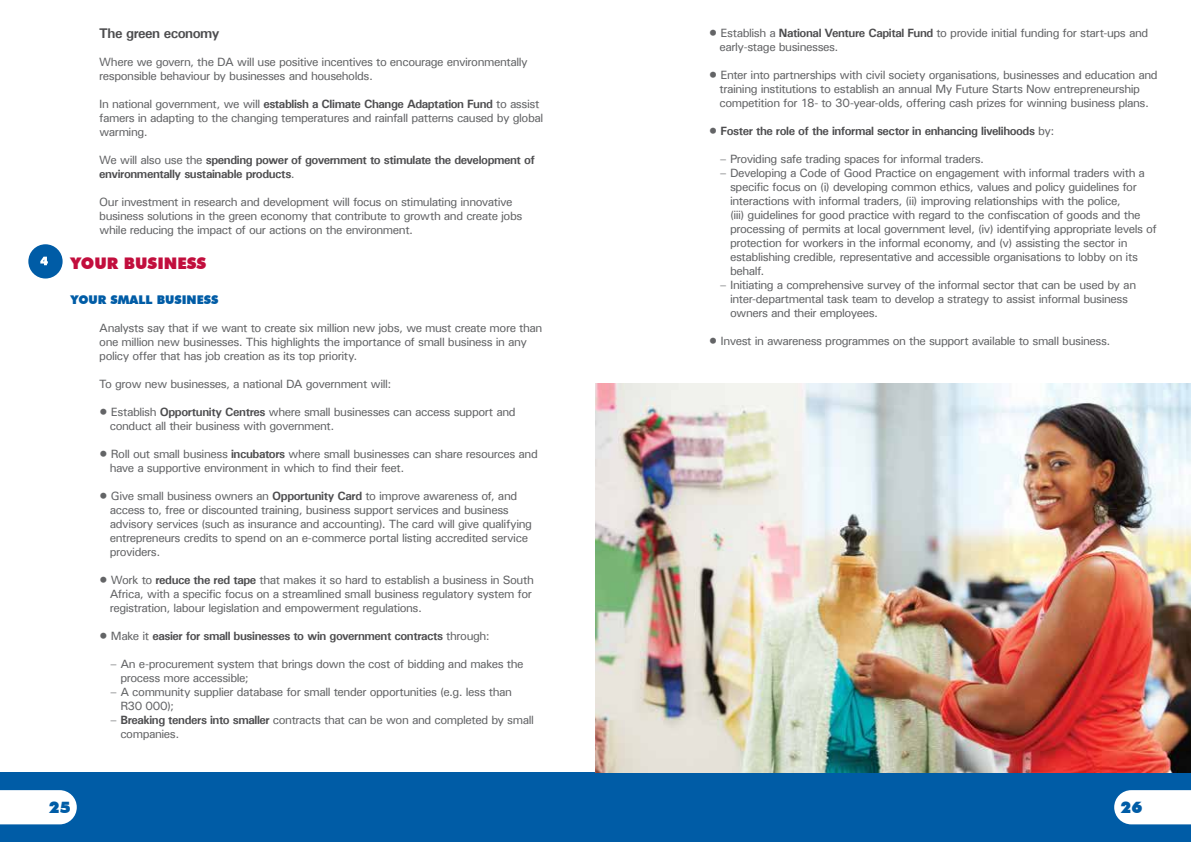
<style>
.page{position:relative;width:1191px;height:842px;background:#fff}
.page>*{position:absolute;margin:0;border:0;box-sizing:border-box;transform-origin:0 0}
.t1{font:900 16px "Futura BT";color:#c20e3d}
.t2{font:900 16px "Futura BT";color:#005ca6}
.t3{font:700 14px "Univers ATT";letter-spacing:-.035em;color:#4d4d4f}
.t4{font:12px/14px "Univers ATT";letter-spacing:-.04em;color:#636466}
.t5{font:700 12px/14px "Univers ATT";letter-spacing:-.035em;color:#4d4d4f}
.t6{font:900 12px "Futura BT";color:#005ca6}
.s1{font-weight:700;color:#4d4d4f}
.s2{font-weight:400;color:#636466}
</style>
<div class="page">
<div style="left:0;top:772px;width:1191px;height:70px;background:#005ca6"></div>
<svg style="left:1114px;top:790px;width:77px;height:34px;background:#f1f6fa"></svg>
<svg style="left:0;top:790px;width:77px;height:34px;background:#f1f6fa"></svg>
<div style="left:28px;top:244px;width:35px;height:34px;background:#005ca6;border-radius:50%"></div>
<svg style="left:40px;top:257px;width:8px;height:8px"></svg>
<img style="left:595px;top:383px;width:596px;height:389px">
<p class="t3" style="left:99px;top:25px;width:122px">The green economy</p>
<p class="t4" style="left:99px;top:55px;width:430px">Where we govern, the DA will use positive incentives to encourage environmentally responsible behaviour by businesses and households.</p>
<p class="t4" style="left:99px;top:97px;width:445px">In national government, we will <span class="s1">establish a Climate Change Adaptation Fund</span> to assist famers in adapting to the changing temperatures and rainfall patterns caused by global warming.</p>
<p class="t5" style="left:99px;top:153px;width:437px"><span class="s2">We will also use the</span> spending power of government to stimulate the development of environmentally sustainable products<span class="s2">.</span></p>
<p class="t4" style="left:99px;top:195px;width:425px">Our investment in research and development will focus on stimulating innovative business solutions in the green economy that contribute to growth and create jobs while reducing the impact of our actions on the environment.</p>
<h1 class="t1" style="left:71px;top:254px;width:137px">YOUR BUSINESS</h1>
<p class="t6" style="left:71px;top:292px;width:50px">YOU R SMALL</p>
<p class="t6" style="left:157px;top:292px;width:17px">BUSINESS</p>
<p class="t4" style="left:99px;top:321px;width:444px">Analysts say that if we want to create six million new jobs, we must create more than one million new businesses. This highlights the importance of small business in any policy offer that has job creation as its top priority.</p>
<p class="t4" style="left:99px;top:377px;width:294px">To grow new businesses, a national DA government will:</p>
<p class="t4" style="left:110px;top:405px;width:407px;text-indent:-11px">• Establish <span class="s1">Opportunity Centres</span> where small businesses can access support and conduct all their business with government.</p>
<p class="t4" style="left:110px;top:447px;width:429px;text-indent:-11px">• Roll out small business <span class="s1">incubators</span> where small businesses can share resources and have a supportive environment in which to find their feet.</p>
<p class="t4" style="left:110px;top:489px;width:424px;text-indent:-11px">• Give small business owners an <span class="s1">Opportunity Card</span> to improve awareness of, and access to, free or discounted training, business support services and business advisory services (such as insurance and accounting). The card will give qualifying entrepreneurs credits to spend on an e-commerce portal listing accredited service providers.</p>
<p class="t4" style="left:110px;top:573px;width:425px;text-indent:-11px">• Work to <span class="s1">reduce the red tape</span> that makes it so hard to establish a business in South<br>Africa, with a specific focus on a streamlined small business regulatory system for registration, labour legislation and empowerment regulations.</p>
<p class="t5" style="left:99px;top:629px;width:392px"><span class="s2">• Make it</span> easier for small businesses to win government contracts <span class="s2">through:</span></p>
<p class="t4" style="left:120px;top:657px;width:405px;text-indent:-11px">– An e-procurement system that brings down the cost of bidding and makes the process more accessible;</p>
<p class="t4" style="left:120px;top:685px;width:393px;text-indent:-11px">– A community supplier database for small tender opportunities (e.g. less than<br>R30 000);</p>
<p class="t4" style="left:120px;top:713px;width:415px;text-indent:-11px">– <span class="s1">Breaking tenders into smaller</span> contracts that can be won and completed by small companies.</p>
<p class="t4" style="left:719px;top:25px;width:430px;text-indent:-11px">• Establish a <span class="s1">National Venture Capital Fund</span> to provide initial funding for start-ups and early-stage businesses.</p>
<p class="t4" style="left:719px;top:67px;width:440px;text-indent:-11px">• Enter into partnerships with civil society organisations, businesses and education and training institutions to establish an annual My Future Starts Now entrepreneurship competition for 18- to 30-year-olds, offering cash prizes for winning business plans.</p>
<p class="t5" style="left:709px;top:123px;width:347px"><span class="s2">•</span> Foster the role of the informal sector in enhancing livelihoods <span class="s2">by:</span></p>
<p class="t4" style="left:719px;top:151px;width:266px">– Providing safe trading spaces for informal traders.</p>
<p class="t4" style="left:730px;top:165px;width:428px;text-indent:-11px">– Developing a Code of Good Practice on engagement with informal traders with a specific focus on (i) developing common ethics, values and policy guidelines for interactions with informal traders, (ii) improving relationships with the police,<br>(iii) guidelines for good practice with regard to the confiscation of goods and the processing of permits at local government level, (iv) identifying appropriate levels of protection for workers in the informal economy, and (v) assisting the sector in establishing credible, representative and accessible organisations to lobby on its behalf.</p>
<p class="t4" style="left:730px;top:277px;width:408px;text-indent:-11px">– Initiating a comprehensive survey of the informal sector that can be used by an inter-departmental task team to develop a strategy to assist informal business owners and their employees.</p>
<p class="t4" style="left:709px;top:333px;width:403px">• Invest in awareness programmes on the support available to small business.</p>
<h1 class="t2" style="left:49px;top:798px;width:23px">25</h1>
<h1 class="t2" style="left:1120px;top:798px;width:23px">26</h1>
</div>
